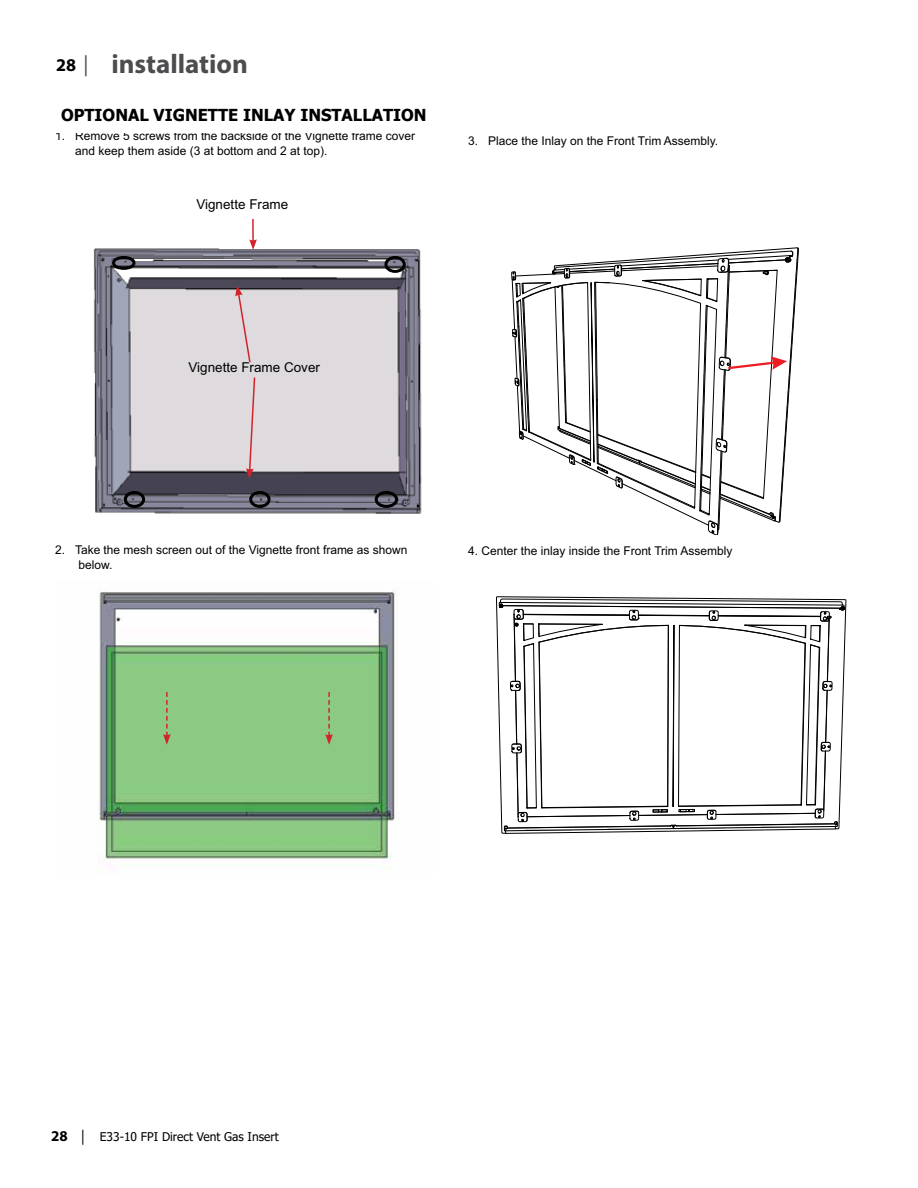
<style>
.page{position:relative;width:918px;height:1188px;background:#fff}
.page>*{position:absolute;margin:0;border:0;box-sizing:border-box;transform-origin:0 0}
.t1{font:700 27px "Myriad Pro";color:#4d4d4f}
.t2{font:700 16.5px "Tahoma";color:#000}
.t3{font:13.65px "Arial";color:#000}
.t4{font:12.15px/14.5px "Arial";color:#000}
.t5{font:12px "Tahoma";color:#000}
.s1{font-size:18px;color:#000}
.s2{font-weight:400;font-size:21px}
.s3{font-family:"Myriad Pro";font-weight:700;font-size:15px}
.s4{font-family:"Myriad Pro";font-size:15px}
</style>
<div class="page">
<svg style="left:511px;top:271px;width:2px;height:66px"></svg>
<svg style="left:513px;top:255px;width:286px;height:280px"></svg>
<svg style="left:496px;top:596px;width:350px;height:238px"></svg>
<svg style="left:499px;top:598px;width:346px;height:74px"></svg>
<svg style="left:504px;top:742px;width:334px;height:92px"></svg>
<img style="left:93px;top:248px;width:329px;height:266px">
<img style="left:98px;top:587px;width:302px;height:283px">
<svg style="left:163px;top:692px;width:8px;height:53px"></svg>
<svg style="left:325px;top:692px;width:8px;height:53px"></svg>
<hr style="left:252px;top:219px;width:2px;height:23px;background:#d2232a">
<svg style="left:249px;top:239px;width:8px;height:11px"></svg>
<svg style="left:111px;top:254px;width:296px;height:255px;background:#b6b2b9"></svg>
<h1 class="t1" style="left:56px;top:46px;width:193px"><span class="s1">28</span> <span class="s2">|</span> installation</h1>
<h2 class="t2" style="left:61px;top:103px;width:367px">OPTIONAL VIGNETTE INLAY INSTALLATION</h2>
<p class="t4" style="left:75px;top:128px;width:341px;text-indent:-20px">1. Remove 5 screws from the backside of the Vignette frame cover and keep them aside (3 at bottom and 2 at top).</p>
<p class="t4" style="left:468px;top:133px;width:251px">3. Place the Inlay on the Front Trim Assembly.</p>
<p class="t3" style="left:196px;top:194px;width:93px">Vignette Frame</p>
<p class="t3" style="left:188px;top:358px;width:133px">Vignette Frame Cover</p>
<p class="t4" style="left:55px;top:543px;width:354px">2. Take the mesh screen out of the Vignette front frame as shown</p>
<p class="t4" style="left:468px;top:543px;width:266px">4. Center the inlay inside the Front Trim Assembly</p>
<p class="t4" style="left:79px;top:557px;width:35px">below.</p>
<p class="t5" style="left:51px;top:1129px;width:229px"><span class="s3">28</span> <span class="s4">|</span> E33-10 FPI Direct Vent Gas Insert</p>
</div>
